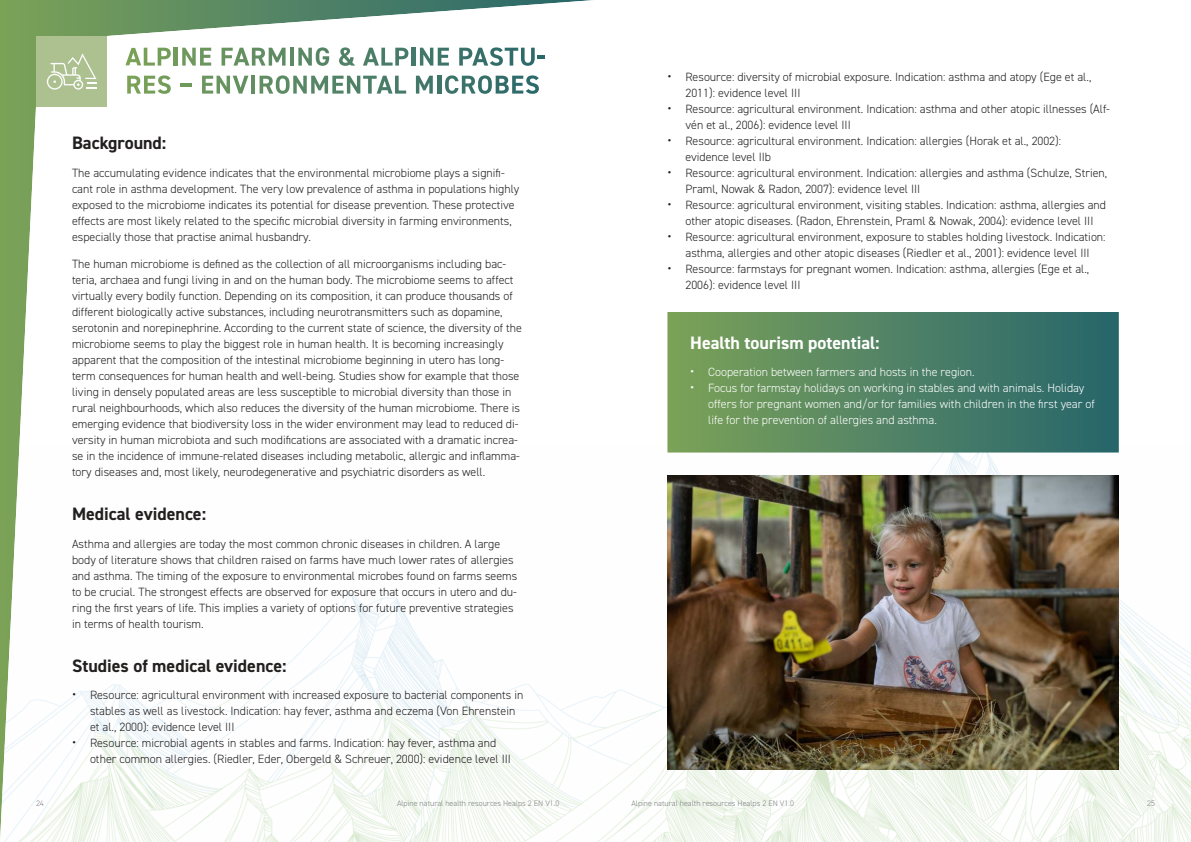
<style>
.page{position:relative;width:1191px;height:842px;background:#fff}
.page>*{position:absolute;margin:0;border:0;box-sizing:border-box;transform-origin:0 0}
.t1{font:700 18px "DIN2014";color:#221f1f}
.t2{font:700 18px "DIN2014";color:#fff}
.t3{font:300 12px/16px "DIN2014";color:#221f1f}
.t4{font:300 12px/16px "DIN2014";color:#fff}
.t5{font:300 8px "DIN2014";color:#808284}
.s1{font-size:14px}
</style>
<div class="page">
<img style="left:595px;top:312px;width:596px;height:530px">
<img style="left:0;top:0;width:595px;height:842px">
<div style="left:36px;top:36px;width:71px;height:71px;background:#acc090"></div>
<img style="left:125px;top:48px;width:16px;height:18px">
<img style="left:144px;top:48px;width:11px;height:18px">
<img style="left:158px;top:48px;width:13px;height:18px">
<img style="left:174px;top:48px;width:4px;height:18px">
<img style="left:182px;top:48px;width:14px;height:18px">
<img style="left:200px;top:48px;width:11px;height:18px">
<img style="left:221px;top:48px;width:28px;height:18px">
<img style="left:252px;top:48px;width:13px;height:18px">
<img style="left:269px;top:48px;width:16px;height:18px">
<img style="left:290px;top:48px;width:4px;height:18px">
<img style="left:298px;top:48px;width:14px;height:18px">
<img style="left:316px;top:47px;width:13px;height:19px">
<img style="left:339px;top:47px;width:16px;height:19px">
<img style="left:363px;top:48px;width:16px;height:18px">
<img style="left:381px;top:48px;width:11px;height:18px">
<img style="left:395px;top:48px;width:13px;height:18px">
<img style="left:412px;top:48px;width:3px;height:18px">
<img style="left:420px;top:48px;width:13px;height:18px">
<img style="left:438px;top:48px;width:11px;height:18px">
<img style="left:459px;top:48px;width:29px;height:18px">
<img style="left:490px;top:47px;width:13px;height:19px">
<img style="left:505px;top:48px;width:13px;height:18px">
<svg style="left:521px;top:55px;width:23px;height:11px"></svg>
<img style="left:127px;top:76px;width:14px;height:18px">
<img style="left:144px;top:76px;width:11px;height:18px">
<img style="left:158px;top:75px;width:13px;height:19px">
<svg style="left:181px;top:83px;width:10px;height:3px"></svg>
<img style="left:202px;top:76px;width:11px;height:18px">
<img style="left:216px;top:76px;width:14px;height:18px">
<img style="left:233px;top:76px;width:15px;height:18px">
<img style="left:251px;top:76px;width:4px;height:18px">
<img style="left:259px;top:76px;width:14px;height:18px">
<img style="left:276px;top:75px;width:13px;height:19px">
<img style="left:293px;top:76px;width:14px;height:18px">
<img style="left:311px;top:76px;width:17px;height:18px">
<img style="left:332px;top:76px;width:11px;height:18px">
<img style="left:347px;top:76px;width:13px;height:18px">
<img style="left:363px;top:76px;width:29px;height:18px">
<img style="left:395px;top:76px;width:11px;height:18px">
<img style="left:416px;top:76px;width:17px;height:18px">
<img style="left:437px;top:76px;width:4px;height:18px">
<img style="left:445px;top:75px;width:13px;height:19px">
<img style="left:462px;top:76px;width:13px;height:18px">
<img style="left:478px;top:75px;width:14px;height:19px">
<img style="left:495px;top:76px;width:14px;height:18px">
<img style="left:512px;top:76px;width:11px;height:18px">
<img style="left:526px;top:75px;width:13px;height:19px">
<svg style="left:47px;top:53px;width:49px;height:37px"></svg>
<img style="left:667px;top:312px;width:451px;height:140px">
<img style="left:667px;top:475px;width:452px;height:295px">
<h1 class="t1" style="left:72px;top:137px;width:96px">Background:</h1>
<p class="t3" style="left:72px;top:165px;width:449px">The accumulating evidence indicates that the environmental microbiome plays a signifi&shy;cant role in asthma development. The very low prevalence of asthma in populations highly exposed to the microbiome indicates its potential for disease prevention. These protective effects are most likely related to the specific microbial diversity in farming environments, especially those that practise animal husbandry.</p>
<p class="t3" style="left:72px;top:256px;width:451px">The human microbiome is defined as the collection of all microorganisms including bac&shy;teria, archaea and fungi living in and on the human body. The microbiome seems to affect virtually every bodily function. Depending on its composition, it can produce thousands of different biologically active substances, including neurotransmitters such as dopamine, serotonin and norepinephrine. According to the current state of science, the diversity of the microbiome seems to play the biggest role in human health. It is becoming increasingly apparent that the composition of the intestinal microbiome beginning in utero has long&shy;term consequences for human health and well-being. Studies show for example that those living in densely populated areas are less susceptible to microbial diversity than those in rural neighbourhoods, which also reduces the diversity of the human microbiome. There is emerging evidence that biodiversity loss in the wider environment may lead to reduced di&shy;versity in human microbiota and such modifications are associated with a dramatic increa&shy;se in the incidence of immune-related diseases including metabolic, allergic and inflamma&shy;tory diseases and, most likely, neurodegenerative and psychiatric disorders as well.</p>
<h1 class="t1" style="left:72px;top:508px;width:136px">Medical evidence:</h1>
<p class="t3" style="left:72px;top:536px;width:447px">Asthma and allergies are today the most common chronic diseases in children. A large body of literature shows that children raised on farms have much lower rates of allergies and asthma. The timing of the exposure to environmental microbes found on farms seems to be crucial. The strongest effects are observed for exposure that occurs in utero and du&shy;ring the first years of life. This implies a variety of options for future preventive strategies in terms of health tourism.</p>
<h1 class="t1" style="left:72px;top:659px;width:216px">Studies of medical evidence:</h1>
<p class="t3" style="left:90px;top:687px;width:435px;text-indent:-18px"><span class="s1">•</span> Resource: agricultural environment with increased exposure to bacterial components in stables as well as livestock. Indication: hay fever, asthma and eczema (Von Ehrenstein et al., 2000): evidence level III</p>
<p class="t3" style="left:90px;top:735px;width:422px;text-indent:-18px"><span class="s1">•</span> Resource: microbial agents in stables and farms. Indication: hay fever, asthma and other common allergies. (Riedler, Eder, Obergeld &amp; Schreuer, 2000): evidence level III</p>
<p class="t3" style="left:685px;top:70px;width:407px;text-indent:-18px"><span class="s1">•</span> Resource: diversity of microbial exposure. Indication: asthma and atopy (Ege et al.,<br>2011): evidence level III</p>
<p class="t3" style="left:685px;top:102px;width:426px;text-indent:-18px"><span class="s1">•</span> Resource: agricultural environment. Indication: asthma and other atopic illnesses (Alf&shy;vén et al., 2006): evidence level III</p>
<p class="t3" style="left:685px;top:134px;width:377px;text-indent:-18px"><span class="s1">•</span> Resource: agricultural environment. Indication: allergies (Horak et al., 2002): evidence level IIb</p>
<p class="t3" style="left:685px;top:166px;width:423px;text-indent:-18px"><span class="s1">•</span> Resource: agricultural environment. Indication: allergies and asthma (Schulze, Strien,<br>Praml, Nowak &amp; Radon, 2007): evidence level III</p>
<p class="t3" style="left:667px;top:198px;width:440px;text-align:center"><span class="s1">•</span> Resource: agricultural environment, visiting stables. Indication: asthma, allergies and other atopic diseases. (Radon, Ehrenstein, Praml &amp; Nowak, 2004): evidence level III</p>
<p class="t3" style="left:667px;top:230px;width:439px;text-align:center"><span class="s1">•</span> Resource: agricultural environment, exposure to stables holding livestock. Indication: asthma, allergies and other atopic diseases (Riedler et al., 2001): evidence level III</p>
<p class="t3" style="left:685px;top:262px;width:405px;text-indent:-18px"><span class="s1">•</span> Resource: farmstays for pregnant women. Indication: asthma, allergies (Ege et al.,<br>2006): evidence level III</p>
<h1 class="t2" style="left:690px;top:336px;width:191px">Health tourism potential:</h1>
<p class="t4" style="left:690px;top:364px;width:286px"><span class="s1">•</span> Cooperation between farmers and hosts in the region.</p>
<p class="t4" style="left:708px;top:380px;width:388px;text-indent:-18px"><span class="s1">•</span> Focus for farmstay holidays on working in stables and with animals. Holiday offers for pregnant women and/or for families with children in the first year of life for the prevention of allergies and asthma.</p>
<p class="t5" style="left:36px;top:799px;width:9px">24</p>
<p class="t5" style="left:397px;top:799px;width:164px">Alpine natural health resources Healps 2 EN V1.0</p>
<p class="t5" style="left:631px;top:799px;width:164px">Alpine natural health resources Healps 2 EN V1.0</p>
<p class="t5" style="left:1147px;top:799px;width:9px">25</p>
</div>
